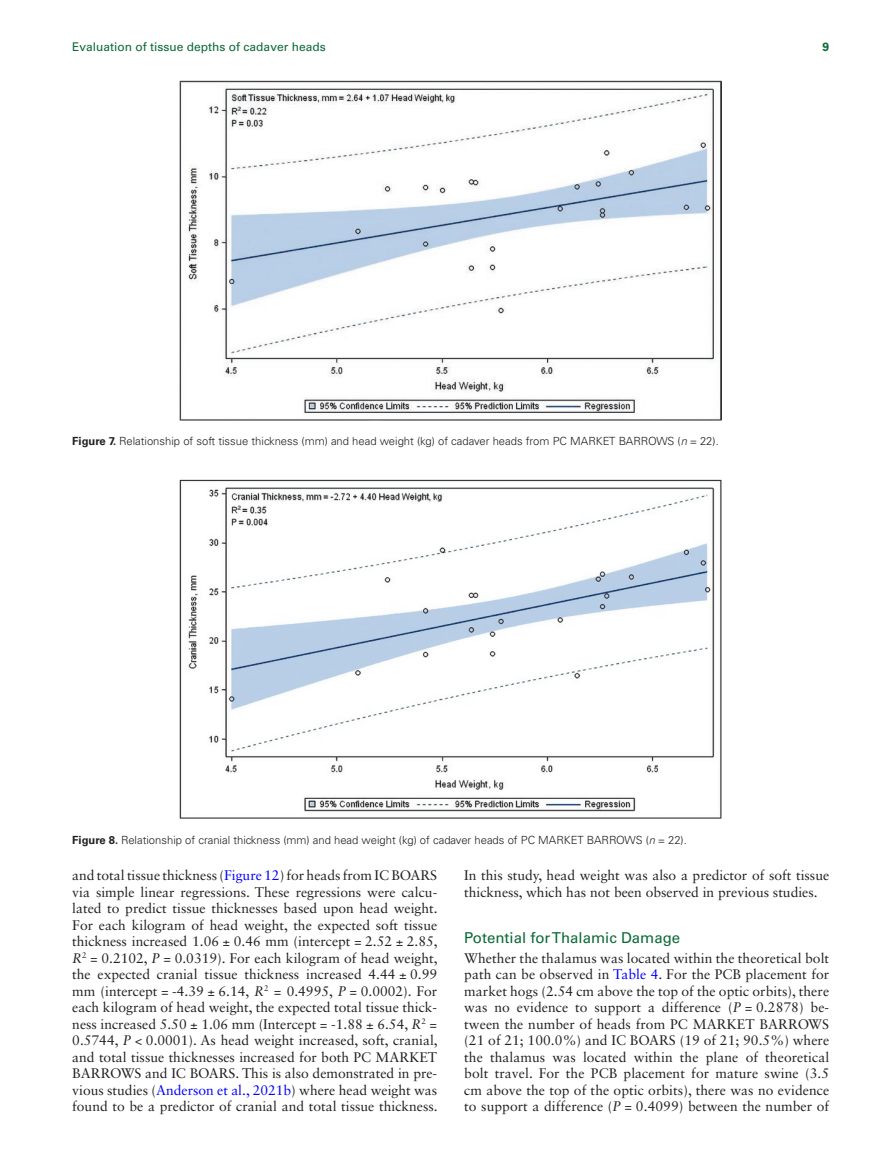
<style>
.page{position:relative;width:893px;height:1174px;background:#fff}
.page>*{position:absolute;margin:0;border:0;box-sizing:border-box;transform-origin:0 0}
.t1{font:15px "Univers LT Std";color:#0b6936}
.t2{font:13.8px/16.5px "Sabon LT Std";color:#231f20;text-align:justify}
.t3{font:12px "Univers LT Std";color:#0b6936}
.t4{font:700 12px "Univers LT Std";color:#0b6936}
.t5{font:300 11.25px "Univers LT Std";color:#231f20}
.s1{font-weight:700}
.s2{font-style:italic}
.s3{color:#00f}
</style>
<div class="page">
<img style="left:180px;top:81px;width:542px;height:339px">
<img style="left:179px;top:479px;width:543px;height:340px">
<p class="t3" style="left:72px;top:40px;width:255px">Evaluation of tissue depths of cadaver heads</p>
<p class="t4" style="left:822px;top:40px;width:8px">9</p>
<p class="t5" style="left:72px;top:434px;width:648px"><span class="s1">Figure 7.</span> Relationship of soft tissue thickness (mm) and head weight (kg) of cadaver heads from PC MARKET BARROWS (<span class="s2">n</span> = 22).</p>
<p class="t5" style="left:72px;top:833px;width:616px"><span class="s1">Figure 8.</span> Relationship of cranial thickness (mm) and head weight (kg) of cadaver heads of PC MARKET BARROWS (<span class="s2">n</span> = 22).</p>
<p class="t2" style="left:72px;top:867px;width:367px">and total tissue thickness (<span class="s3">Figure 12</span>) for heads from IC BOARS via simple linear regressions. These regressions were calcu&shy;lated to predict tissue thicknesses based upon head weight.<br>For each kilogram of head weight, the expected soft tissue thickness increased 1.06 ± 0.46 mm (intercept = 2.52 ± 2.85, <span class="s2">R</span><sup>2</sup> = 0.2102, <span class="s2">P =</span> 0.0319). For each kilogram of head weight, the expected cranial tissue thickness increased 4.44 ± 0.99 mm (intercept = -4.39 ± 6.14, <span class="s2">R</span><sup>2</sup> = 0.4995, <span class="s2">P</span> = 0.0002). For each kilogram of head weight, the expected total tissue thick&shy;ness increased 5.50 ± 1.06 mm (Intercept = -1.88 ± 6.54, <span class="s2">R</span><sup>2</sup> = 0.5744, <span class="s2">P</span> &lt; 0.0001). As head weight increased, soft, cranial, and total tissue thicknesses increased for both PC MARKET BARROWS and IC BOARS. This is also demonstrated in pre&shy;vious studies (<span class="s3">Anderson et al., 2021b</span>) where head weight was found to be a predictor of cranial and total tissue thickness.</p>
<p class="t2" style="left:464px;top:867px;width:366px">In this study, head weight was also a predictor of soft tissue thickness, which has not been observed in previous studies.</p>
<p class="t1" style="left:464px;top:929px;width:218px">Potential for Thalamic Damage</p>
<p class="t2" style="left:464px;top:949px;width:366px">Whether the thalamus was located within the theoretical bolt path can be observed in <span class="s3">Table 4</span>. For the PCB placement for market hogs (2.54 cm above the top of the optic orbits), there was no evidence to support a difference (<span class="s2">P</span> = 0.2878) be&shy;tween the number of heads from PC MARKET BARROWS (21 of 21; 100.0%) and IC BOARS (19 of 21; 90.5%) where the thalamus was located within the plane of theoretical bolt travel. For the PCB placement for mature swine (3.5 cm above the top of the optic orbits), there was no evidence to support a difference (<span class="s2">P</span> = 0.4099) between the number of</p>
</div>
